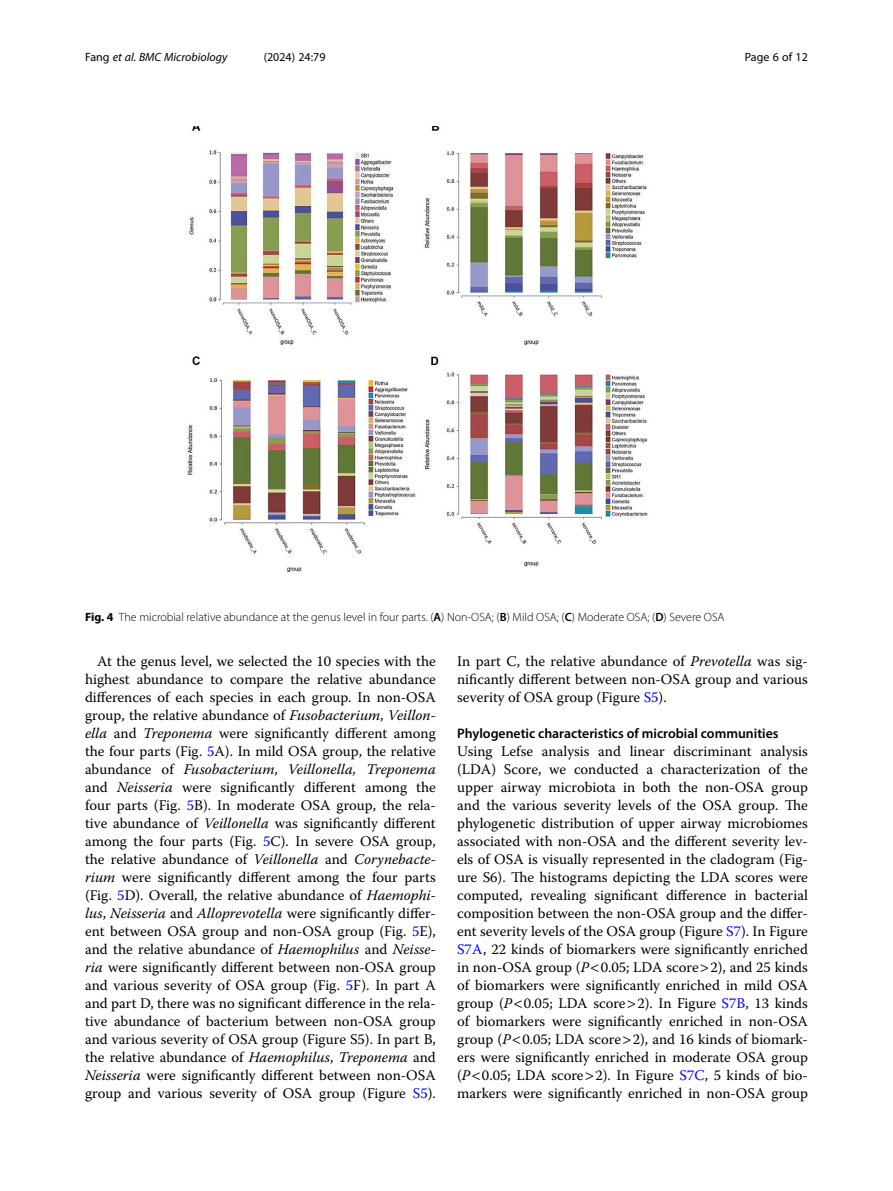
<style>
.page{position:relative;width:893px;height:1191px;background:#fff}
.page>*{position:absolute;margin:0;border:0;box-sizing:border-box;transform-origin:0 0}
.Body_Text_Indent{font:14.7px/18px "Warnock Pro";color:#000;text-align:justify}
.Body_Text{font:14.7px/18px "Warnock Pro";color:#000;text-align:justify}
.Head_2{font:600 13.8px "Myriad Pro";color:#000}
.Figure_Caption{font:300 12px "Myriad Pro";color:#000}
.t1{font:italic 12px "Myriad Pro";color:#000}
.t2{font:12px "Myriad Pro";color:#000}
.s1{font-style:normal}
.s2{font-weight:700}
.s3{font-weight:600}
.s4{font-style:italic}
.s5{color:#00f}
</style>
<div class="page">
<img style="left:187px;top:126px;width:461px;height:447px">
<p class="t1" style="left:85px;top:50px;width:144px"><span class="s1">Fang</span> et al. BMC Microbiology</p>
<p class="t2" style="left:264px;top:50px;width:63px">(2024) 24:79</p>
<p class="t2" style="left:745px;top:50px;width:65px">Page 6 of 12</p>
<p class="Figure_Caption" style="left:85px;top:609px;width:641px"><span class="s2">Fig. 4</span> The microbial relative abundance at the genus level in four parts. (<span class="s3">A</span>) Non-OSA; (<span class="s3">B</span>) Mild OSA; (<span class="s3">C</span>) Moderate OSA; (<span class="s3">D</span>) Severe OSA</p>
<p class="Body_Text_Indent" style="left:85px;top:652px;width:352px;text-indent:12px">At the genus level, we selected the 10 species with the highest abundance to compare the relative abundance differences of each species in each group. In non-OSA group, the relative abundance of <span class="s4">Fusobacterium</span>, <span class="s4">Veillon&shy;ella</span> and <span class="s4">Treponema</span> were significantly different among the four parts (Fig. <span class="s5">5</span>A). In mild OSA group, the relative abundance of <span class="s4">Fusobacterium</span>, <span class="s4">Veillonella, Treponema </span>and <span class="s4">Neisseria</span> were significantly different among the four parts (Fig. <span class="s5">5</span>B). In moderate OSA group, the rela&shy;tive abundance of <span class="s4">Veillonella</span> was significantly different among the four parts (Fig. <span class="s5">5</span>C). In severe OSA group, the relative abundance of <span class="s4">Veillonella</span> and <span class="s4">Corynebacte&shy;rium</span> were significantly different among the four parts (Fig. <span class="s5">5</span>D). Overall, the relative abundance of <span class="s4">Haemophi&shy;lus</span>, <span class="s4">Neisseria</span> and <span class="s4">Alloprevotella</span> were significantly differ&shy;ent between OSA group and non-OSA group (Fig. <span class="s5">5</span>E), and the relative abundance of <span class="s4">Haemophilus</span> and <span class="s4">Neisse&shy;ria</span> were significantly different between non-OSA group and various severity of OSA group (Fig. <span class="s5">5</span>F). In part A and part D, there was no significant difference in the rela&shy;tive abundance of bacterium between non-OSA group and various severity of OSA group (Figure S5). In part B, the relative abundance of <span class="s4">Haemophilus</span>, <span class="s4">Treponema</span> and <span class="s4">Neisseria</span> were significantly different between non-OSA group and various severity of OSA group (Figure <span class="s5">S5</span>).</p>
<p class="Body_Text_Indent" style="left:457px;top:652px;width:352px">In part C, the relative abundance of <span class="s4">Prevotella</span> was sig&shy;nificantly different between non-OSA group and various severity of OSA group (Figure <span class="s5">S5</span>).</p>
<p class="Head_2" style="left:457px;top:725px;width:323px">Phylogenetic characteristics of microbial communities</p>
<p class="Body_Text" style="left:457px;top:742px;width:352px">Using Lefse analysis and linear discriminant analysis (LDA) Score, we conducted a characterization of the upper airway microbiota in both the non-OSA group and the various severity levels of the OSA group. The phylogenetic distribution of upper airway microbiomes associated with non-OSA and the different severity lev&shy;els of OSA is visually represented in the cladogram (Fig&shy;ure S6). The histograms depicting the LDA scores were computed, revealing significant difference in bacterial composition between the non-OSA group and the differ&shy;ent severity levels of the OSA group (Figure <span class="s5">S7</span>). In Figure <span class="s5">S7A</span>, 22 kinds of biomarkers were significantly enriched in non-OSA group (<span class="s4">P</span> 0.05; LDA score 2), and 25 kinds of biomarkers were significantly enriched in mild OSA group (<span class="s4">P</span> 0.05; LDA score 2). In Figure <span class="s5">S7B</span>, 13 kinds of biomarkers were significantly enriched in non-OSA group (<span class="s4">P</span> 0.05; LDA score 2), and 16 kinds of biomark&shy;ers were significantly enriched in moderate OSA group (<span class="s4">P</span> 0.05; LDA score 2). In Figure <span class="s5">S7C</span>, 5 kinds of bio&shy;markers were significantly enriched in non-OSA group</p>
</div>
